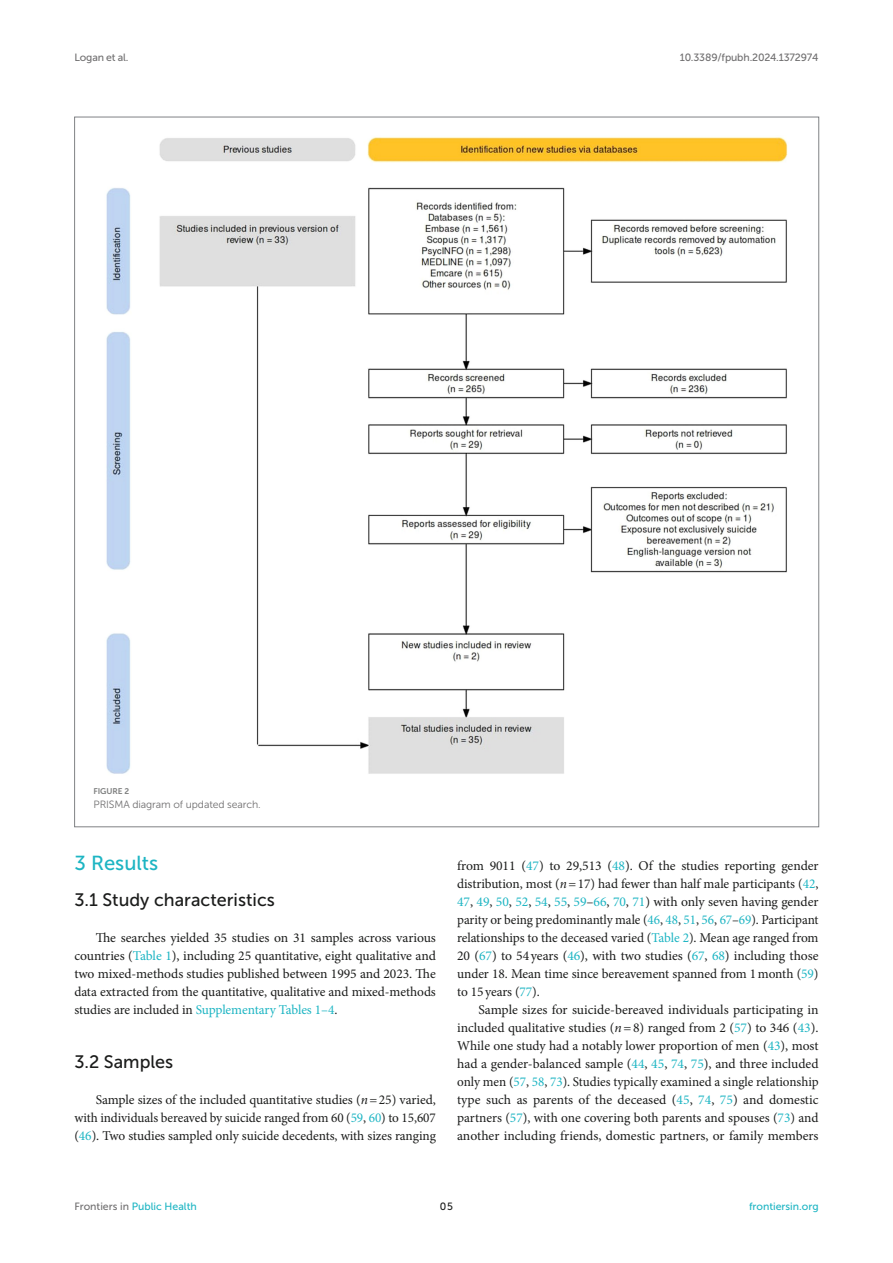
<style>
.page{position:relative;width:893px;height:1263px;background:#fff}
.page>*{position:absolute;margin:0;border:0;box-sizing:border-box;transform-origin:0 0}
.HEAD_1{font:20.25px "Museo Sans 500";color:#1db5c3}
.HEAD_2_after_HEAD_1{font:18px "Museo Sans 500";color:#1b1c1b}
.HEAD_2{font:18px "Museo Sans 500";color:#1b1c1b}
.TEXT_FLUSH{font:13.5px/18px "Minion Pro";letter-spacing:-.005em;color:#1b1c1b;text-align:justify}
.TEXT{font:13.5px/18px "Minion Pro";color:#1b1c1b;text-align:justify}
.t1{font:10.5px "Museo Sans 500";color:#1db5c3}
.t2{font:10.5px "Museo Sans 500";letter-spacing:-.015em;color:#706f70}
.FIG_LEG{font:10.5px "Museo Sans 300";letter-spacing:-.01em;color:#706f70}
.t3{font:10.5px "Museo Sans 500";color:#1b1c1b}
.FIG_HD{font:8.25px "Museo Sans 700";letter-spacing:-.01em;color:#7e7f7f}
.s1{color:#1db5c3}
.s2{font-style:italic}
.s3{color:#706f70}
</style>
<div class="page">
<img style="left:106px;top:137px;width:682px;height:637px">
<p class="t2" style="left:74px;top:51px;width:56px">Logan et al.</p>
<p class="t2" style="left:680px;top:51px;width:140px">10.3389/fpubh.2024.1372974</p>
<p class="FIG_HD" style="left:94px;top:787px;width:37px">FIGURE 2</p>
<p class="FIG_LEG" style="left:94px;top:799px;width:169px">PRISMA diagram of updated search.</p>
<p class="HEAD_1" style="left:74px;top:852px;width:85px">3 Results</p>
<p class="HEAD_2_after_HEAD_1" style="left:74px;top:890px;width:202px">3.1 Study characteristics</p>
<p class="TEXT_FLUSH" style="left:74px;top:929px;width:363px;text-indent:21px">The searches yielded 35 studies on 31 samples across various countries (<span class="s1">Table 1</span>), including 25 quantitative, eight qualitative and two mixed-methods studies published between 1995 and 2023. The data extracted from the quantitative, qualitative and mixed-methods studies are included in <span class="s1">Supplementary Tables 1–4</span>.</p>
<p class="HEAD_2" style="left:74px;top:1052px;width:100px">3.2 Samples</p>
<p class="TEXT_FLUSH" style="left:74px;top:1091px;width:363px;text-indent:21px">Sample sizes of the included quantitative studies (<span class="s2">n</span>=25) varied, with individuals bereaved by suicide ranged from 60 (<span class="s1">59</span>, <span class="s1">60</span>) to 15,607 (<span class="s1">46</span>). Two studies sampled only suicide decedents, with sizes ranging</p>
<p class="TEXT_FLUSH" style="left:457px;top:857px;width:363px">from 9011 (<span class="s1">47</span>) to 29,513 (<span class="s1">48</span>). Of the studies reporting gender distribution, most (<span class="s2">n</span>=17) had fewer than half male participants (<span class="s1">42</span>, <span class="s1">47</span>, <span class="s1">49</span>, <span class="s1">50</span>, <span class="s1">52</span>, <span class="s1">54</span>, <span class="s1">55</span>, <span class="s1">59</span>–<span class="s1">66</span>, <span class="s1">70</span>, <span class="s1">71</span>) with only seven having gender parity or being predominantly male (<span class="s1">46</span>, <span class="s1">48</span>, <span class="s1">51</span>, <span class="s1">56</span>, <span class="s1">67</span>–<span class="s1">69</span>). Participant relationships to the deceased varied (<span class="s1">Table 2</span>). Mean age ranged from 20 (<span class="s1">67</span>) to 54years (<span class="s1">46</span>), with two studies (<span class="s1">67</span>, <span class="s1">68</span>) including those under 18. Mean time since bereavement spanned from 1month (<span class="s1">59</span>) to 15years (<span class="s1">77</span>).</p>
<p class="TEXT" style="left:457px;top:1001px;width:363px;text-indent:21px">Sample sizes for suicide-bereaved individuals participating in included qualitative studies (<span class="s2">n</span>=8) ranged from 2 (<span class="s1">57</span>) to 346 (<span class="s1">43</span>).<br>While one study had a notably lower proportion of men (<span class="s1">43</span>), most had a gender-balanced sample (<span class="s1">44</span>, <span class="s1">45</span>, <span class="s1">74</span>, <span class="s1">75</span>), and three included only men (<span class="s1">57</span>, <span class="s1">58</span>, <span class="s1">73</span>). Studies typically examined a single relationship type such as parents of the deceased (<span class="s1">45</span>, <span class="s1">74</span>, <span class="s1">75</span>) and domestic partners (<span class="s1">57</span>), with one covering both parents and spouses (<span class="s1">73</span>) and another including friends, domestic partners, or family members</p>
<p class="t1" style="left:74px;top:1200px;width:124px"><span class="s3">Frontiers in</span> Public Health</p>
<p class="t3" style="left:440px;top:1200px;width:14px">05</p>
<p class="t1" style="left:749px;top:1200px;width:71px">frontiersin.org</p>
</div>
